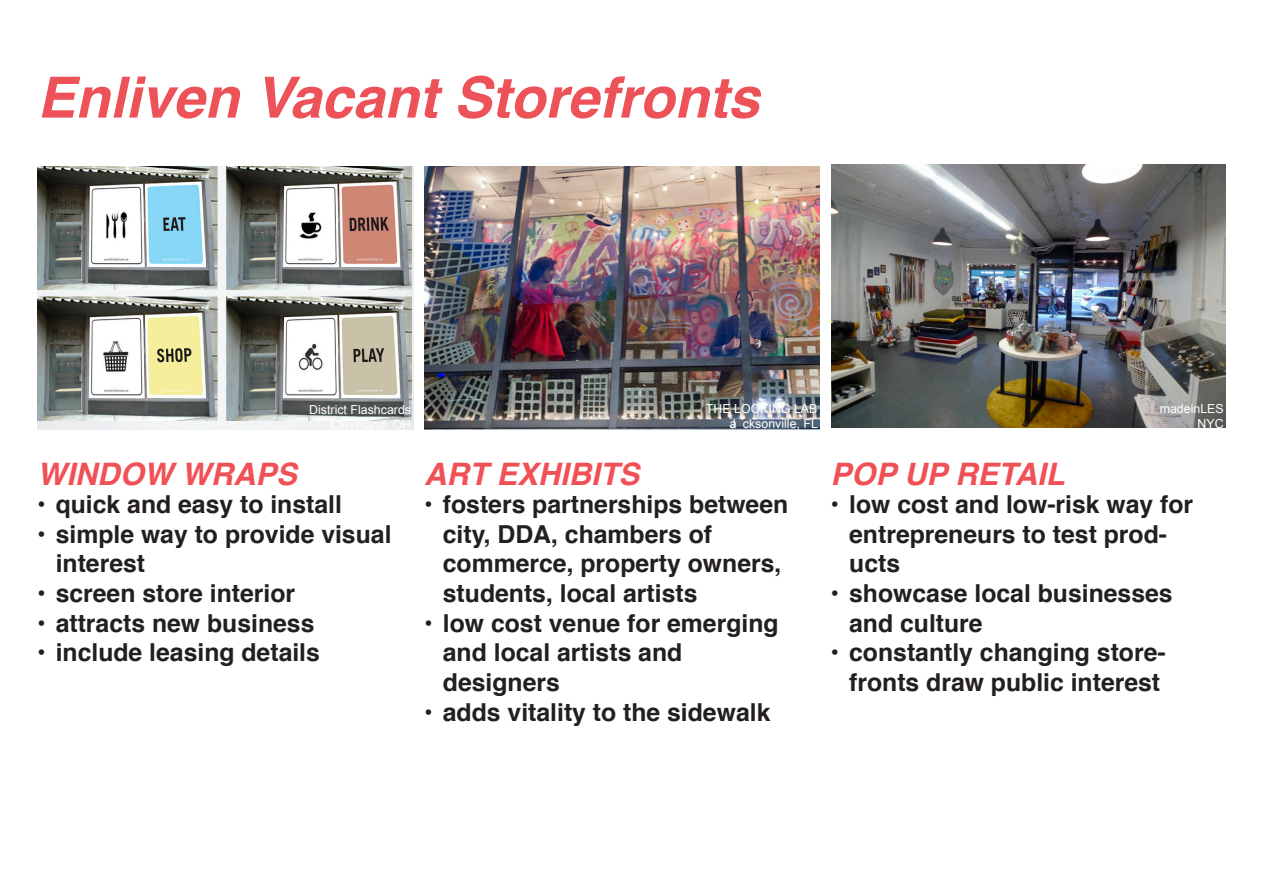
<style>
.page{position:relative;width:1263px;height:893px;background:#fff}
.page>*{position:absolute;margin:0;border:0;box-sizing:border-box;transform-origin:0 0}
.t1{font:italic 700 56.7px "Helvetica";color:#ed5259}
.t2{font:italic 700 30.9px "Helvetica";color:#f05156}
.t3{font:700 24.75px/29.7px "Helvetica";color:#231f20}
.t4{font:12.45px/14.9px "Arial";color:#fff;text-align:right}
</style>
<div class="page">
<img style="left:424px;top:166px;width:395px;height:263px">
<img style="left:831px;top:165px;width:394px;height:263px">
<img style="left:37px;top:166px;width:376px;height:263px">
<h1 class="t1" style="left:37px;top:51px;width:724px">Enliven Vacant Storefronts</h1>
<p class="t4" style="left:309px;top:402px;width:103px">District Flashcards</p>
<p class="t2" style="left:37px;top:448px;width:261px">WINDOW WRAPS</p>
<p class="t3" style="left:37px;top:490px;width:306px">• quick and easy to install</p>
<p class="t3" style="left:56px;top:519px;width:337px;text-indent:-19px">• simple way to provide visual interest</p>
<p class="t3" style="left:37px;top:579px;width:260px">• screen store interior</p>
<p class="t3" style="left:37px;top:608px;width:279px">• attracts new business</p>
<p class="t3" style="left:37px;top:638px;width:284px">• include leasing details</p>
<p class="t4" style="left:706px;top:402px;width:113px">THE LOOKING LAB<br>Ja cksonville, FL</p>
<p class="t4" style="left:1160px;top:401px;width:66px">madeinLES<br>NYC</p>
<p class="t2" style="left:424px;top:448px;width:216px">ART EXHIBITS</p>
<p class="t2" style="left:831px;top:448px;width:235px">POP UP RETAIL</p>
<p class="t3" style="left:443px;top:490px;width:347px;text-indent:-19px">• fosters partnerships between city, DDA, chambers of commerce, property owners, students, local artists</p>
<p class="t3" style="left:443px;top:608px;width:337px;text-indent:-19px">• low cost venue for emerging and local artists and designers</p>
<p class="t3" style="left:424px;top:698px;width:348px">• adds vitality to the sidewalk</p>
<p class="t3" style="left:849px;top:490px;width:346px;text-indent:-19px">• low cost and low-risk way for entrepreneurs to test prod&shy;ucts</p>
<p class="t3" style="left:849px;top:579px;width:325px;text-indent:-19px">• showcase local businesses and culture</p>
<p class="t3" style="left:831px;top:638px;width:337px;text-align:center">• constantly changing store&shy;fronts draw public interest</p>
</div>
